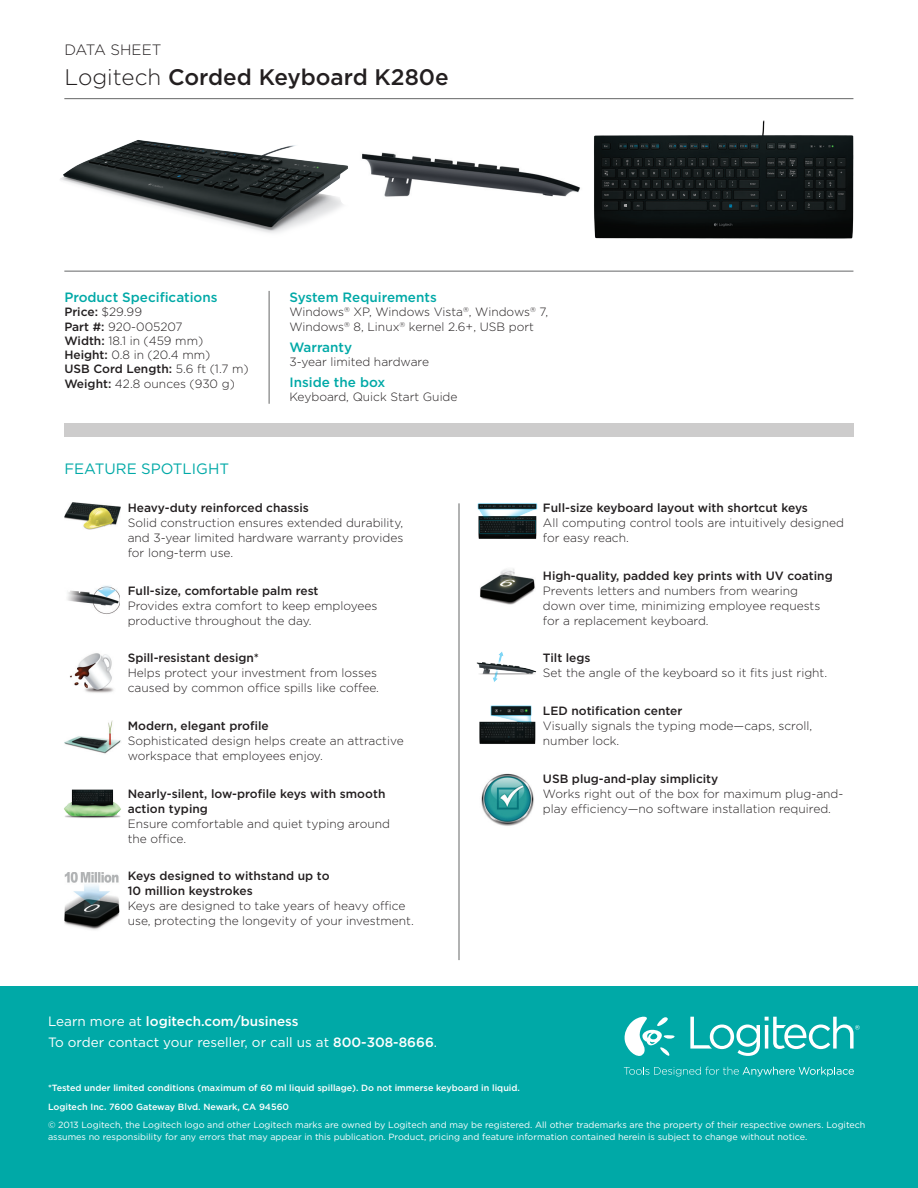
<style>
.page{position:relative;width:918px;height:1188px;background:#fff}
.page>*{position:absolute;margin:0;border:0;box-sizing:border-box;transform-origin:0 0}
.t1{font:500 22.5px "Gotham";color:#231f20}
.t2{font:15px "Gotham";color:#00a9a7}
.t3{font:300 15px "Gotham";color:#231f20}
.t4{font:500 13.5px "Gotham";color:#00a9a7}
.t5{font:13.5px "Gotham";color:#fff}
.t6{font:500 13.5px "Gotham";color:#fff}
.t7{font:300 12px/15px "Gotham";color:#231f20}
.t8{font:500 12px/15px "Gotham";color:#231f20}
.t9{font:9px/12px "Gotham";color:#fff}
.t10{font:500 9px "Gotham";color:#fff}
.s1{font-weight:300}
.s2{font-weight:500}
.s3{font-weight:400}
</style>
<div class="page">
<div style="left:0;top:986px;width:918px;height:202px;background:#00a9a7"></div>
<div style="left:64px;top:423px;width:789px;height:13px;background:#cdcccc"></div>
<hr style="left:459px;top:503px;width:1px;height:457px;background:#656667">
<hr style="left:64px;top:98px;width:789px;height:1px;background:#656667">
<hr style="left:64px;top:271px;width:789px;height:1px;background:#656667">
<svg style="left:624px;top:1067px;width:230px;height:9px"></svg>
<img style="left:369px;top:152px;width:211px;height:45px">
<img style="left:60px;top:140px;width:309px;height:93px">
<img style="left:594px;top:120px;width:260px;height:119px">
<img style="left:64px;top:502px;width:57px;height:27px">
<img style="left:67px;top:585px;width:53px;height:29px">
<img style="left:69px;top:653px;width:45px;height:40px">
<img style="left:64px;top:720px;width:57px;height:34px">
<img style="left:64px;top:789px;width:57px;height:29px">
<img style="left:64px;top:872px;width:56px;height:58px">
<img style="left:477px;top:503px;width:61px;height:36px">
<img style="left:480px;top:568px;width:55px;height:37px">
<img style="left:476px;top:651px;width:61px;height:31px">
<img style="left:479px;top:705px;width:57px;height:39px">
<img style="left:481px;top:773px;width:53px;height:53px">
<svg style="left:690px;top:1017px;width:170px;height:39px"></svg>
<svg style="left:624px;top:1017px;width:51px;height:39px"></svg>
<hr style="left:269px;top:291px;width:1px;height:113px;background:#656667">
<p class="t3" style="left:64px;top:42px;width:99px">DATA SHEET</p>
<p class="t1" style="left:64px;top:65px;width:386px"><span class="s1">Logitech</span> Corded Keyboard K280e</p>
<p class="t4" style="left:64px;top:290px;width:155px">Product Specifications</p>
<p class="t8" style="left:64px;top:304px;width:79px">Price: <span class="s1">$29.99</span></p>
<p class="t7" style="left:64px;top:319px;width:120px"><span class="s2">Part #:</span> 920-005207</p>
<p class="t7" style="left:64px;top:333px;width:140px"><span class="s2">Width:</span> 18.1 in (459 mm)</p>
<p class="t7" style="left:64px;top:347px;width:148px"><span class="s2">Height:</span> 0.8 in (20.4 mm)</p>
<p class="t8" style="left:64px;top:361px;width:186px">USB Cord Length: <span class="s1">5.6 ft (1.7 m)</span></p>
<p class="t7" style="left:64px;top:376px;width:172px"><span class="s2">Weight:</span> 42.8 ounces (930 g)</p>
<p class="t2" style="left:64px;top:460px;width:166px">FEATURE SPOTLIGHT</p>
<p class="t4" style="left:289px;top:290px;width:149px">System Requirements</p>
<p class="t7" style="left:289px;top:305px;width:260px;line-height:14.2px">Windows<sup>®</sup> XP, Windows Vista<sup>®</sup>, Windows<sup>®</sup> 7,<br>Windows<sup>®</sup> 8, Linux<sup>®</sup> kernel 2.6+, USB port</p>
<p class="t4" style="left:289px;top:339px;width:64px">Warranty</p>
<p class="t7" style="left:289px;top:354px;width:141px">3-year limited hardware</p>
<p class="t4" style="left:289px;top:374px;width:97px">Inside the box</p>
<p class="t7" style="left:289px;top:389px;width:170px">Keyboard, Quick Start Guide</p>
<p class="t7" style="left:128px;top:500px;width:277px"><span class="s2">Heavy-duty reinforced chassis<br></span>Solid construction ensures extended durability, and 3-year limited hardware warranty provides for long-term use.</p>
<p class="t7" style="left:128px;top:583px;width:251px"><span class="s2">Full-size, comfortable palm rest<br></span>Provides extra comfort to keep employees productive throughout the day.</p>
<p class="t7" style="left:128px;top:650px;width:253px"><span class="s2">Spill-resistant design*<br></span>Helps protect your investment from losses caused by common office spills like coffee.</p>
<p class="t7" style="left:128px;top:718px;width:278px"><span class="s2">Modern, elegant profile<br></span>Sophisticated design helps create an attractive workspace that employees enjoy.</p>
<p class="t8" style="left:128px;top:786px;width:264px">Nearly-silent, low-profile keys with smooth action typing<br><span class="s1">Ensure comfortable and quiet typing around the office.</span></p>
<p class="t7" style="left:128px;top:869px;width:288px"><span class="s2">Keys designed to withstand up to<br>10 million keystrokes<br></span>Keys are designed to take years of heavy office use, protecting the longevity of your investment.</p>
<p class="t6" style="left:48px;top:1013px;width:252px"><span class="s3">Learn more at</span> logitech.com/business</p>
<p class="t5" style="left:48px;top:1035px;width:391px">To order contact your reseller, or call us at <span class="s2">800-308-8666</span>.</p>
<p class="t7" style="left:543px;top:500px;width:303px"><span class="s2">Full-size keyboard layout with shortcut keys<br></span>All computing control tools are intuitively designed for easy reach.</p>
<p class="t7" style="left:543px;top:568px;width:291px"><span class="s2">High-quality, padded key prints with UV coating </span>Prevents letters and numbers from wearing down over time, minimizing employee requests for a replacement keyboard.</p>
<p class="t7" style="left:543px;top:650px;width:286px"><span class="s2">Tilt legs<br></span>Set the angle of the keyboard so it fits just right.</p>
<p class="t7" style="left:543px;top:703px;width:271px"><span class="s2">LED notification center<br></span>Visually signals the typing mode—caps, scroll, number lock.</p>
<p class="t7" style="left:543px;top:771px;width:302px"><span class="s2">USB plug-and-play simplicity<br></span>Works right out of the box for maximum plug-and&shy;play efficiency—no software installation required.</p>
<p class="t10" style="left:48px;top:1082px;width:473px">*Tested under limited conditions (maximum of 60 ml liquid spillage). Do not immerse keyboard in liquid.</p>
<p class="t10" style="left:48px;top:1101px;width:243px">Logitech Inc. 7600 Gateway Blvd. Newark, CA 94560</p>
<p class="t9" style="left:48px;top:1119px;width:819px">© 2013 Logitech, the Logitech logo and other Logitech marks are owned by Logitech and may be registered. All other trademarks are the property of their respective owners. Logitech assumes no responsibility for any errors that may appear in this publication. Product, pricing and feature information contained herein is subject to change without notice.</p>
</div>
